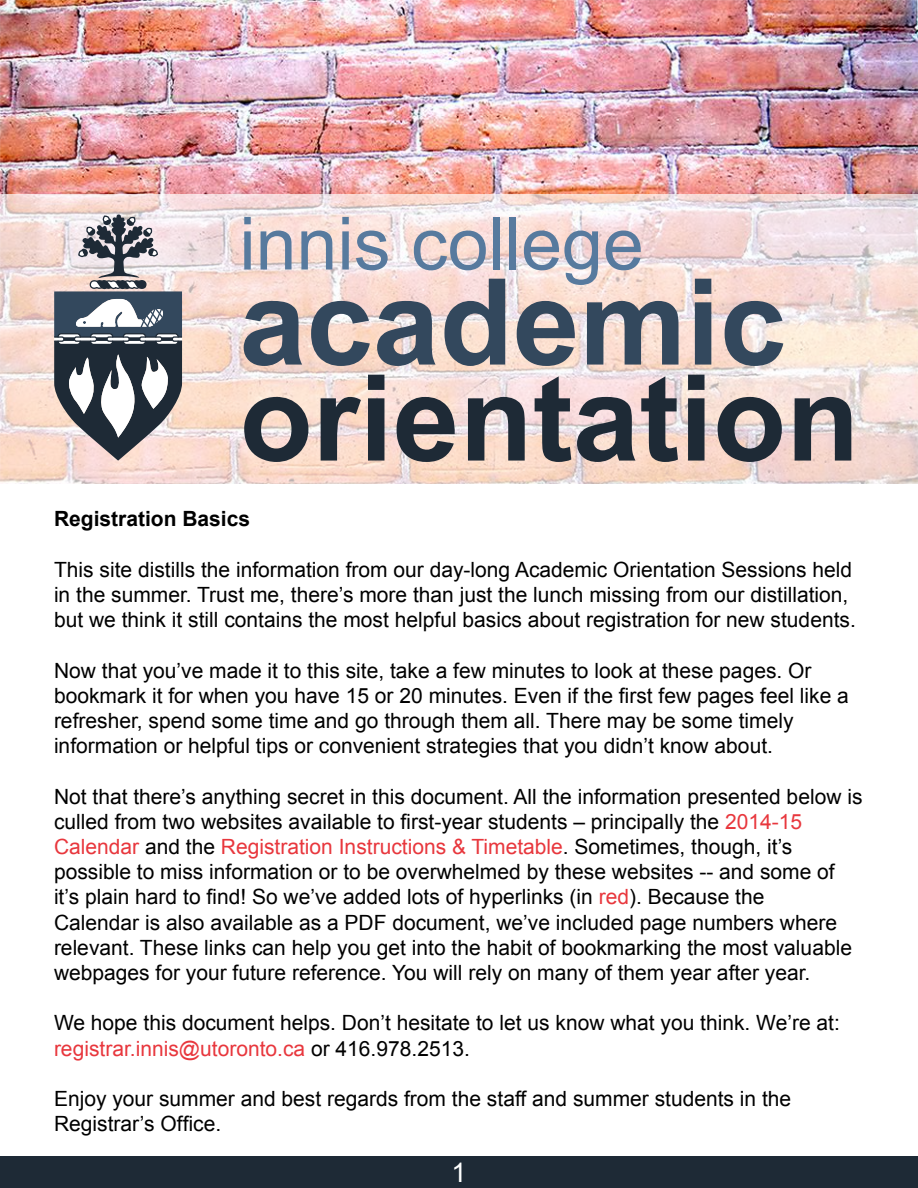
<style>
.page{position:relative;width:918px;height:1188px;background:#fff}
.page>*{position:absolute;margin:0;border:0;box-sizing:border-box;transform-origin:0 0}
.t1{font:700 120px "Arial";color:#1e2a36}
.t2{font:700 120px "Arial";color:#33485d}
.t3{font:73.5px "Arial";color:#577a9e}
.t4{font:27px "Arial";color:#fff}
.t5{font:21px/25.2px "Arial";color:#000}
.t6{font:700 21px "Arial";color:#000}
.s1{color:#e8373d}
</style>
<div class="page">
<img style="left:0;top:0;width:918px;height:194px">
<div style="left:0;top:1156px;width:918px;height:32px;background:#1e2a36"></div>
<svg style="left:0;top:194px;width:918px;height:290px;background:#f4ddd6"></svg>
<svg style="left:54px;top:215px;width:128px;height:246px"></svg>
<h2 class="t3" style="left:239px;top:196px;width:406px">innis college</h2>
<h1 class="t2" style="left:239px;top:242px;width:548px">academic</h1>
<h1 class="t1" style="left:239px;top:338px;width:622px">orientation</h1>
<p class="t6" style="left:54px;top:505px;width:198px">Registration Basics</p>
<p class="t5" style="left:54px;top:557px;width:803px">This site distills the information from our day-long Academic Orientation Sessions held in the summer. Trust me, there’s more than just the lunch missing from our distillation, but we think it still contains the most helpful basics about registration for new students.</p>
<p class="t5" style="left:54px;top:658px;width:796px">Now that you’ve made it to this site, take a few minutes to look at these pages. Or bookmark it for when you have 15 or 20 minutes. Even if the first few pages feel like a refresher, spend some time and go through them all. There may be some timely information or helpful tips or convenient strategies that you didn’t know about.</p>
<p class="t5" style="left:54px;top:784px;width:810px">Not that there’s anything secret in this document. All the information presented below is culled from two websites available to first-year students – principally the <span class="s1">2014-15<br>Calendar</span> and the <span class="s1">Registration Instructions &amp; Timetable</span>. Sometimes, though, it’s possible to miss information or to be overwhelmed by these websites -- and some of it’s plain hard to find! So we’ve added lots of hyperlinks (in <span class="s1">red</span>). Because the<br>Calendar is also available as a PDF document, we’ve included page numbers where relevant. These links can help you get into the habit of bookmarking the most valuable webpages for your future reference. You will rely on many of them year after year.</p>
<p class="t5" style="left:54px;top:1011px;width:787px">We hope this document helps. Don’t hesitate to let us know what you think. We’re at: <span class="s1">registrar.innis@utoronto.ca</span> or 416.978.2513.</p>
<p class="t5" style="left:54px;top:1086px;width:739px">Enjoy your summer and best regards from the staff and summer students in the<br>Registrar’s Office.</p>
<p class="t4" style="left:451px;top:1155px;width:17px">1</p>
</div>
